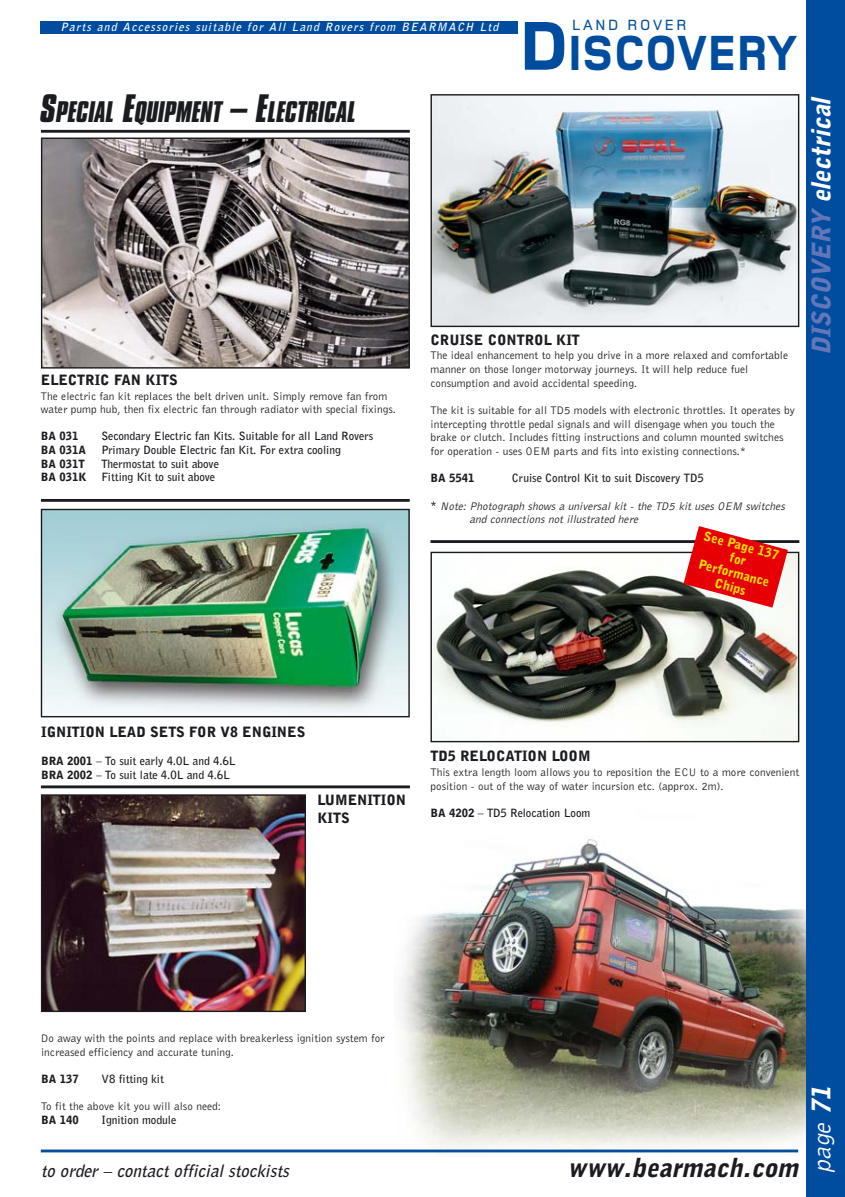
<style>
.page{position:relative;width:845px;height:1197px;background:#fff}
.page>*{position:absolute;margin:0;border:0;box-sizing:border-box;transform-origin:0 0}
.t1{font:800 51.2px "Foundry Monoline";letter-spacing:.03em;color:#004d9f;scale:.9 1}
.t2{font:italic 700 25.6px "Compacta BT";color:#1b1c20}
.t3{font:italic 900 25.6px "Bell Gothic BT";color:#fff}
.t4{font:italic 900 25.6px "Bell Gothic BT";color:#1b1c20}
.t5{font:italic 25.6px "Bell Gothic BT";color:#fff}
.t6{font:italic 700 17px "Bell Gothic BT";color:#1b1c20}
.t7{font:500 15.4px "Foundry Monoline";letter-spacing:.17em;color:#004d9f}
.t8{font:900 14.2px/17px "Bell Gothic BT";color:#1b1c20}
.t9{font:900 12.8px/14.2px "Bell Gothic BT";color:#ffdc00;text-align:center}
.t10{font:11.4px/13.6px "Bell Gothic BT";color:#1b1c20}
.t11{font:700 11.4px/13.6px "Bell Gothic BT";color:#1b1c20}
.t12{font:italic 11.4px/13.6px "Bell Gothic BT";color:#1b1c20}
.t13{font:italic 700 11.4px "Bell Gothic BT";letter-spacing:.11em;color:#fff}
.t14{font:900 11.4px "Bell Gothic BT";color:#1b1c20}
.s1{font-size:71.6px}
.s2{font-size:34px}
.s3{font-weight:700;font-style:normal}
.s4{color:#6276b8}
.s5{font-weight:900}
</style>
<div class="page">
<img style="left:40px;top:0;width:804px;height:1197px">
<p class="t13" style="left:60px;top:23px;width:439px">Parts and Accessories suitable for All Land Rovers from BEARMACH Ltd</p>
<h3 class="t7" style="left:572px;top:20px;width:116px">LAND ROVER</h3>
<h1 class="t1" style="left:519px;top:34px;width:310px"><span class="s1">D</span>ISCOVERY</h1>
<h2 class="t2" style="left:41px;top:101px;width:317px"><span class="s2">S</span>PECIAL <span class="s2">E</span>QUIPMENT <span class="s2">– E</span>LECTRICAL</h2>
<p class="t8" style="left:41px;top:372px;width:138px">ELECTRIC FAN KITS</p>
<p class="t10" style="left:41px;top:389px;width:356px">The electric fan kit replaces the belt driven unit. Simply remove fan from water pump hub, then fix electric fan through radiator with special fixings.</p>
<p class="t14" style="left:41px;top:432px;width:39px">BA 031</p>
<p class="t11" style="left:101px;top:430px;width:273px">Secondary Electric fan Kits. Suitable for all Land Rovers</p>
<p class="t14" style="left:41px;top:445px;width:47px">BA 031A</p>
<p class="t11" style="left:101px;top:444px;width:241px">Primary Double Electric fan Kit. For extra cooling</p>
<p class="t14" style="left:41px;top:459px;width:45px">BA 031T</p>
<p class="t11" style="left:101px;top:457px;width:119px">Thermostat to suit above</p>
<p class="t14" style="left:41px;top:473px;width:47px">BA 031K</p>
<p class="t11" style="left:101px;top:471px;width:115px">Fitting Kit to suit above</p>
<p class="t8" style="left:430px;top:332px;width:151px">CRUISE CONTROL KIT</p>
<p class="t10" style="left:430px;top:349px;width:359px">The ideal enhancement to help you drive in a more relaxed and comfortable manner on those longer motorway journeys. It will help reduce fuel consumption and avoid accidental speeding.</p>
<p class="t10" style="left:430px;top:404px;width:366px">The kit is suitable for all TD5 models with electronic throttles. It operates by intercepting throttle pedal signals and will disengage when you touch the brake or clutch. Includes fitting instructions and column mounted switches for operation - uses OEM parts and fits into existing connections.*</p>
<p class="t14" style="left:430px;top:474px;width:45px">BA 5541</p>
<p class="t11" style="left:511px;top:472px;width:193px">Cruise Control Kit to suit Discovery TD5</p>
<p class="t12" style="left:469px;top:500px;width:317px;text-indent:-39px"><span class="s3">*</span> Note: Photograph shows a universal kit - the TD5 kit uses OEM switches and connections not illustrated here</p>
<p class="t9" style="left:705px;top:529px;width:79px;rotate:15deg">See Page 137 for<br>Performance<br>Chips</p>
<h2 class="t3" style="left:810px;top:355px;width:258px;rotate:-90deg"><span class="s4">DISCOVERY</span> electrical</h2>
<p class="t8" style="left:41px;top:724px;width:266px">IGNITION LEAD SETS FOR V8 ENGINES</p>
<p class="t11" style="left:41px;top:755px;width:196px"><span class="s5">BRA 2001</span> – To suit early 4.0L and 4.6L<br><span class="s5">BRA 2002</span> – To suit late 4.0L and 4.6L</p>
<p class="t8" style="left:317px;top:793px;width:90px">LUMENITION<br>KITS</p>
<p class="t8" style="left:430px;top:748px;width:162px">TD5 RELOCATION LOOM</p>
<p class="t10" style="left:430px;top:766px;width:370px">This extra length loom allows you to reposition the ECU to a more convenient position - out of the way of water incursion etc. (approx. 2m).</p>
<p class="t11" style="left:430px;top:807px;width:161px"><span class="s5">BA 4202</span> – TD5 Relocation Loom</p>
<p class="t10" style="left:41px;top:1032px;width:345px">Do away with the points and replace with breakerless ignition system for increased efficiency and accurate tuning.</p>
<p class="t14" style="left:41px;top:1074px;width:39px">BA 137</p>
<p class="t11" style="left:101px;top:1073px;width:64px">V8 fitting kit</p>
<p class="t10" style="left:41px;top:1100px;width:181px">To fit the above kit you will also need:</p>
<p class="t14" style="left:41px;top:1115px;width:39px">BA 140</p>
<p class="t11" style="left:101px;top:1113px;width:76px">Ignition module</p>
<h3 class="t6" style="left:41px;top:1164px;width:249px">to order – contact official stockists</h3>
<h2 class="t4" style="left:567px;top:1157px;width:232px">www.bearmach.com</h2>
<h2 class="t5" style="left:812px;top:1173px;width:87px;rotate:-90deg">page <span class="s5">71</span></h2>
</div>
